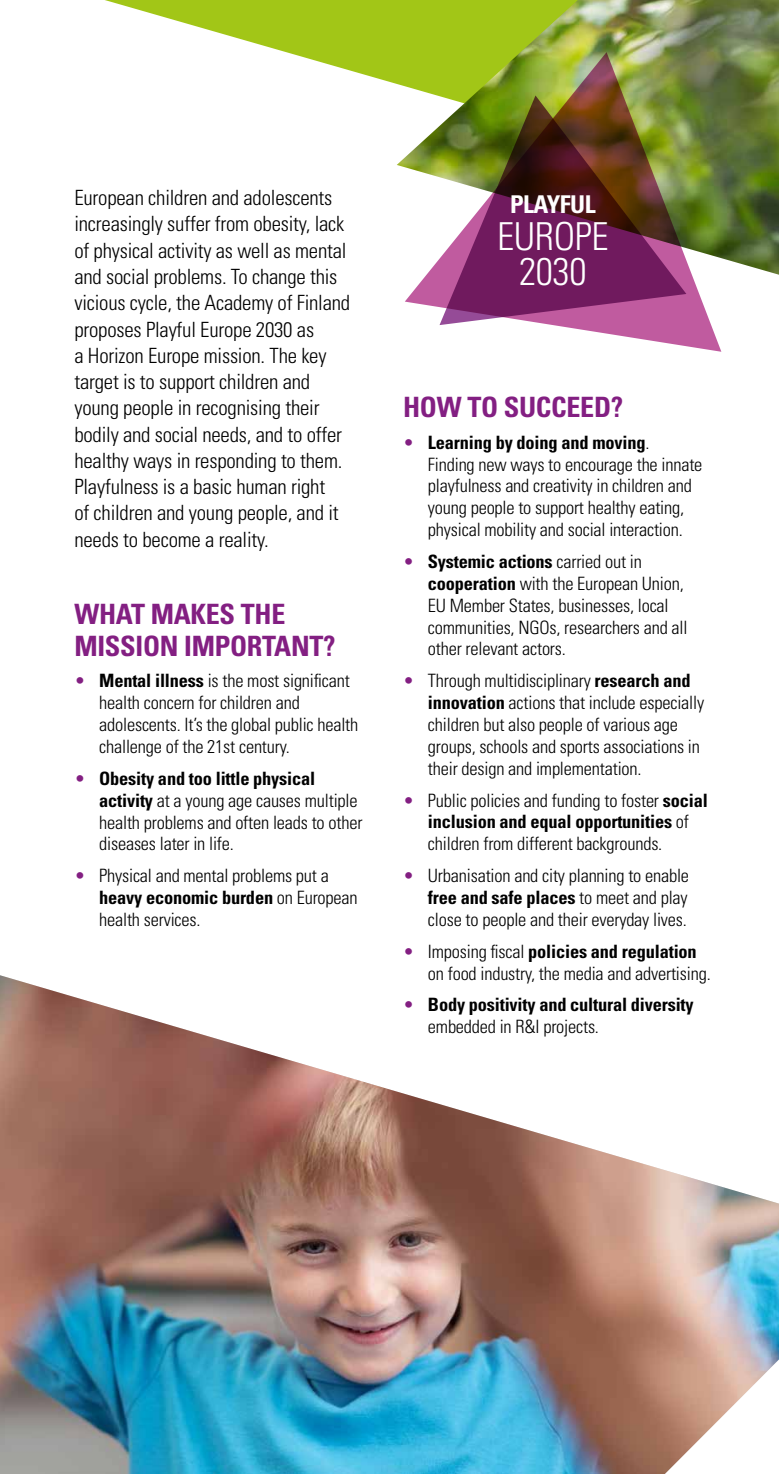
<style>
.page{position:relative;width:779px;height:1474px;background:#fff}
.page>*{position:absolute;margin:0;border:0;box-sizing:border-box;transform-origin:0 0}
.t1{font:300 condensed 38.5px/35px "Univers";letter-spacing:-.01em;color:#fff;text-align:center}
.t2{font:700 condensed 28px/31.5px "Univers";letter-spacing:-.01em;color:#831f82}
.t3{font:700 condensed 24.5px "Univers";letter-spacing:-.02em;color:#fff}
.t4{font:300 condensed 21px/26.2px "Univers";letter-spacing:-.01em;color:#000}
.t5{font:300 condensed 18.38px/21.9px "Univers";letter-spacing:-.01em;color:#000}
.t6{font:700 condensed 18.38px/21.9px "Univers";letter-spacing:-.01em;color:#000}
.s1{color:#831f82}
.s2{font-weight:700}
.s3{font-weight:300;color:#831f82}
.s4{font-weight:300}
</style>
<div class="page">
<img style="left:0;top:975px;width:779px;height:498px">
<svg style="left:105px;top:0;width:292px;height:84px"></svg>
<img style="left:397px;top:0;width:382px;height:275px">
<img style="left:405px;top:52px;width:316px;height:300px">
<img style="left:439px;top:95px;width:247px;height:230px">
<p class="t4" style="left:74px;top:185px;width:277px">European children and adolescents increasingly suffer from obesity, lack of physical activity as well as mental and social problems. To change this vicious cycle, the Academy of Finland proposes Playful Europe 2030 as<br>a Horizon Europe mission. The key target is to support children and young people in recognising their bodily and social needs, and to offer healthy ways in responding to them.<br>Playfulness is a basic human right<br>of children and young people, and it needs to become a reality.</p>
<h2 class="t2" style="left:74px;top:598px;width:263px">WHAT MAKES THE<br>MISSION IMPORTANT?</h2>
<p class="t5" style="left:99px;top:670px;width:261px;text-indent:-25px"><span class="s1">•</span> <span class="s2">Mental illness</span> is the most significant health concern for children and adolescents. It’s the global public health challenge of the 21st century.</p>
<p class="t5" style="left:99px;top:767px;width:265px;text-indent:-25px"><span class="s1">•</span> <span class="s2">Obesity and too little physical activity</span> at a young age causes multiple health problems and often leads to other diseases later in life.</p>
<p class="t5" style="left:99px;top:864px;width:260px;text-indent:-25px"><span class="s1">•</span> Physical and mental problems put a <span class="s2">heavy economic burden</span> on European health services.</p>
<h3 class="t3" style="left:510px;top:189px;width:87px">PLAYFUL</h3>
<h1 class="t1" style="left:497px;top:219px;width:113px">EUROPE<br>2030</h1>
<h2 class="t2" style="left:403px;top:391px;width:222px">HOW TO SUCCEED?</h2>
<p class="t5" style="left:428px;top:431px;width:276px;text-indent:-25px"><span class="s1">•</span> <span class="s2">Learning by doing and moving</span>.<br>Finding new ways to encourage the innate playfulness and creativity in children and young people to support healthy eating, physical mobility and social interaction.</p>
<p class="t5" style="left:428px;top:550px;width:261px;text-indent:-25px"><span class="s1">•</span> <span class="s2">Systemic actions</span> carried out in <span class="s2">cooperation</span> with the European Union, EU Member States, businesses, local communities, NGOs, researchers and all other relevant actors.</p>
<p class="t5" style="left:428px;top:670px;width:278px;text-indent:-25px"><span class="s1">•</span> Through multidisciplinary <span class="s2">research and innovation</span> actions that include especially children but also people of various age groups, schools and sports associations in their design and implementation.</p>
<p class="t5" style="left:428px;top:789px;width:281px;text-indent:-25px"><span class="s1">•</span> Public policies and funding to foster <span class="s2">social inclusion and equal opportunities</span> of children from different backgrounds.</p>
<p class="t5" style="left:428px;top:864px;width:263px;text-align:justify;text-indent:-25px"><span class="s1">•</span> Urbanisation and city planning to enable <span class="s2">free and safe places</span> to meet and play close to people and their everyday lives.</p>
<p class="t5" style="left:428px;top:940px;width:284px;text-indent:-25px"><span class="s1">•</span> Imposing fiscal <span class="s2">policies and regulation </span>on food industry, the media and advertising.</p>
<p class="t6" style="left:428px;top:993px;width:267px;text-indent:-25px"><span class="s3">•</span> Body positivity and cultural diversity <span class="s4">embedded in R&amp;I projects.</span></p>
</div>
